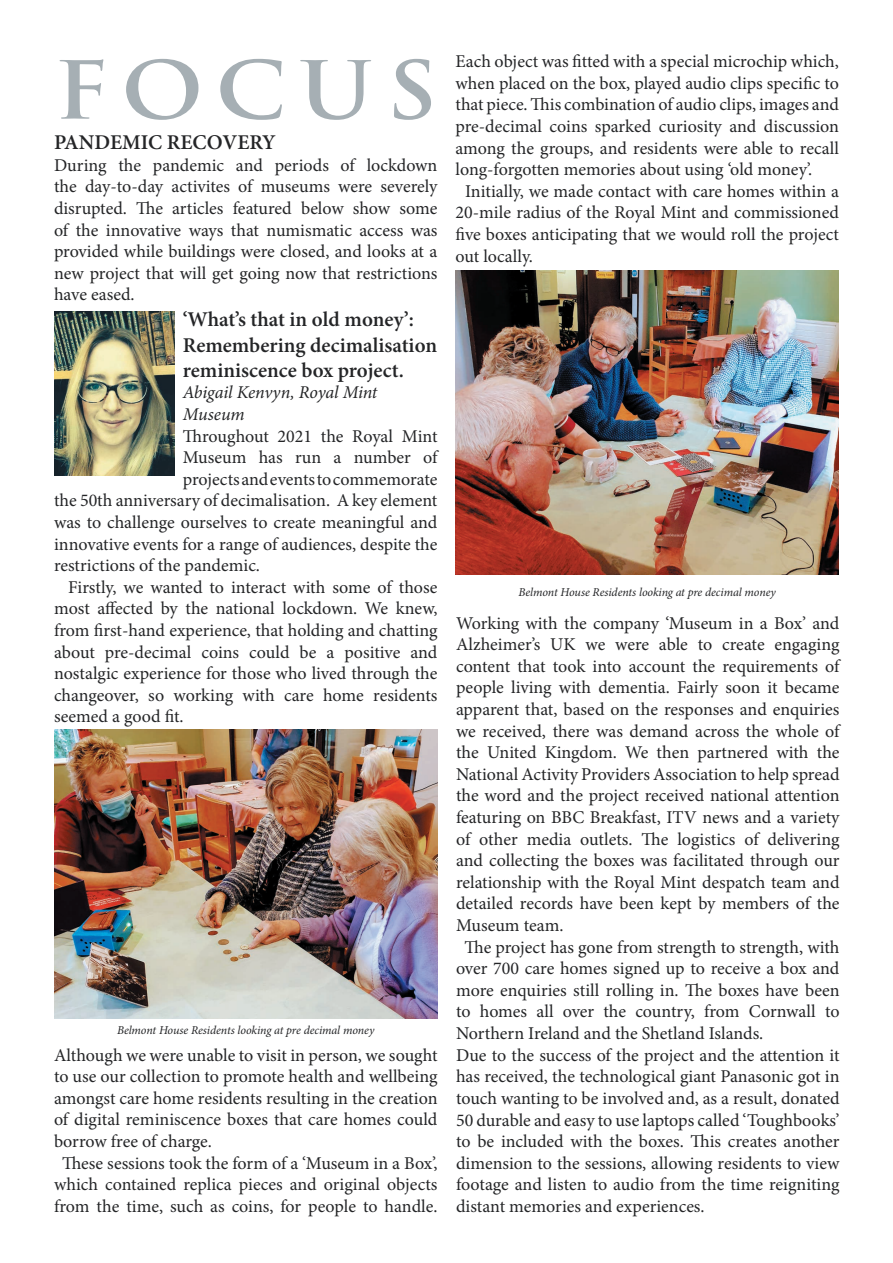
<style>
.page{position:relative;width:893px;height:1263px;background:#fff}
.page>*{position:absolute;margin:0;border:0;box-sizing:border-box;transform-origin:0 0}
.t1{font:700 77.7px "Trajan Pro";letter-spacing:.135em;color:#a6afb4;scale:1.14 1}
.t2{font:600 21px/25.2px "Minion Pro";color:#242527}
.t3{font:18px/21.6px "Minion Pro";color:#242527;text-align:justify}
.t4{font:italic 18px/21.6px "Minion Pro";letter-spacing:-.01em;color:#242527}
.t5{font:italic 12px "Minion Pro";letter-spacing:-.01em;color:#242527}
</style>
<div class="page">
<img style="left:54px;top:311px;width:120px;height:164px">
<img style="left:54px;top:729px;width:383px;height:289px">
<img style="left:455px;top:270px;width:384px;height:305px">
<h1 class="t1" style="left:54px;top:42px;width:338px">FOCUS</h1>
<p class="t2" style="left:54px;top:130px;width:223px">PANDEMIC RECOVERY</p>
<p class="t3" style="left:54px;top:154px;width:385px">During the pandemic and periods of lockdown the day-to-day activites of museums were severely disrupted. The articles featured below show some of the innovative ways that numismatic access was provided while buildings were closed, and looks at a new project that will get going now that restrictions have eased.</p>
<p class="t2" style="left:183px;top:307px;width:256px">‘What’s that in old money’:<br>Remembering decimalisation reminiscence box project.</p>
<p class="t4" style="left:183px;top:382px;width:196px">Abigail Kenvyn, Royal Mint<br>Museum</p>
<p class="t3" style="left:183px;top:425px;width:256px">Throughout 2021 the Royal Mint</p>
<p class="t3" style="left:183px;top:447px;width:256px">Museum has run a number of</p>
<p class="t3" style="left:183px;top:468px;width:256px">projects and events to commemorate</p>
<p class="t3" style="left:54px;top:490px;width:385px">the 50th anniversary of decimalisation. A key element</p>
<p class="t3" style="left:54px;top:512px;width:385px">was to challenge ourselves to create meaningful and</p>
<p class="t3" style="left:54px;top:533px;width:385px">innovative events for a range of audiences, despite the</p>
<p class="t3" style="left:54px;top:555px;width:208px">restrictions of the pandemic.</p>
<p class="t3" style="left:68px;top:576px;width:371px">Firstly, we wanted to interact with some of those</p>
<p class="t3" style="left:54px;top:598px;width:385px">most affected by the national lockdown. We knew,</p>
<p class="t3" style="left:54px;top:620px;width:385px">from first-hand experience, that holding and chatting</p>
<p class="t3" style="left:54px;top:641px;width:385px">about pre-decimal coins could be a positive and</p>
<p class="t3" style="left:54px;top:663px;width:385px">nostalgic experience for those who lived through the</p>
<p class="t3" style="left:54px;top:684px;width:385px">changeover, so working with care home residents</p>
<p class="t3" style="left:54px;top:706px;width:131px">seemed a good fit.</p>
<p class="t5" style="left:117px;top:1021px;width:259px">Belmont House Residents looking at pre decimal money</p>
<p class="t3" style="left:54px;top:1044px;width:385px">Although we were unable to visit in person, we sought</p>
<p class="t3" style="left:54px;top:1066px;width:385px">to use our collection to promote health and wellbeing</p>
<p class="t3" style="left:54px;top:1087px;width:385px">amongst care home residents resulting in the creation</p>
<p class="t3" style="left:54px;top:1109px;width:385px">of digital reminiscence boxes that care homes could</p>
<p class="t3" style="left:54px;top:1130px;width:159px">borrow free of charge.</p>
<p class="t3" style="left:62px;top:1152px;width:377px">These sessions took the form of a ‘Museum in a Box’,</p>
<p class="t3" style="left:54px;top:1174px;width:385px">which contained replica pieces and original objects</p>
<p class="t3" style="left:54px;top:1195px;width:385px">from the time, such as coins, for people to handle.</p>
<p class="t3" style="left:455px;top:51px;width:385px">Each object was fitted with a special microchip which,</p>
<p class="t3" style="left:455px;top:72px;width:385px">when placed on the box, played audio clips specific to</p>
<p class="t3" style="left:455px;top:94px;width:385px">that piece. This combination of audio clips, images and</p>
<p class="t3" style="left:455px;top:115px;width:385px">pre-decimal coins sparked curiosity and discussion</p>
<p class="t3" style="left:455px;top:137px;width:385px">among the groups, and residents were able to recall</p>
<p class="t3" style="left:455px;top:159px;width:358px">long-forgotten memories about using ‘old money’.</p>
<p class="t3" style="left:465px;top:180px;width:375px">Initially, we made contact with care homes within a</p>
<p class="t3" style="left:455px;top:202px;width:385px">20-mile radius of the Royal Mint and commissioned</p>
<p class="t3" style="left:455px;top:223px;width:385px">five boxes anticipating that we would roll the project</p>
<p class="t3" style="left:455px;top:245px;width:79px">out locally.</p>
<p class="t5" style="left:519px;top:584px;width:259px">Belmont House Residents looking at pre decimal money</p>
<p class="t3" style="left:456px;top:612px;width:385px">Working with the company ‘Museum in a Box’ and</p>
<p class="t3" style="left:456px;top:634px;width:385px">Alzheimer’s UK we were able to create engaging</p>
<p class="t3" style="left:456px;top:655px;width:385px">content that took into account the requirements of</p>
<p class="t3" style="left:456px;top:677px;width:385px">people living with dementia. Fairly soon it became</p>
<p class="t3" style="left:456px;top:698px;width:385px">apparent that, based on the responses and enquiries</p>
<p class="t3" style="left:456px;top:720px;width:385px">we received, there was demand across the whole of</p>
<p class="t3" style="left:456px;top:742px;width:385px">the United Kingdom. We then partnered with the</p>
<p class="t3" style="left:456px;top:763px;width:385px">National Activity Providers Association to help spread</p>
<p class="t3" style="left:456px;top:785px;width:385px">the word and the project received national attention</p>
<p class="t3" style="left:456px;top:806px;width:385px">featuring on BBC Breakfast, ITV news and a variety</p>
<p class="t3" style="left:456px;top:828px;width:385px">of other media outlets. The logistics of delivering</p>
<p class="t3" style="left:456px;top:850px;width:385px">and collecting the boxes was facilitated through our</p>
<p class="t3" style="left:456px;top:871px;width:385px">relationship with the Royal Mint despatch team and</p>
<p class="t3" style="left:456px;top:893px;width:385px">detailed records have been kept by members of the</p>
<p class="t3" style="left:456px;top:914px;width:109px">Museum team.</p>
<p class="t3" style="left:464px;top:936px;width:377px">The project has gone from strength to strength, with</p>
<p class="t3" style="left:456px;top:958px;width:385px">over 700 care homes signed up to receive a box and</p>
<p class="t3" style="left:456px;top:979px;width:385px">more enquiries still rolling in. The boxes have been</p>
<p class="t3" style="left:456px;top:1001px;width:385px">to homes all over the country, from Cornwall to</p>
<p class="t3" style="left:456px;top:1022px;width:309px">Northern Ireland and the Shetland Islands.</p>
<p class="t3" style="left:456px;top:1044px;width:385px">Due to the success of the project and the attention it</p>
<p class="t3" style="left:456px;top:1066px;width:385px">has received, the technological giant Panasonic got in</p>
<p class="t3" style="left:456px;top:1087px;width:385px">touch wanting to be involved and, as a result, donated</p>
<p class="t3" style="left:456px;top:1109px;width:385px">50 durable and easy to use laptops called ‘Toughbooks’</p>
<p class="t3" style="left:456px;top:1130px;width:385px">to be included with the boxes. This creates another</p>
<p class="t3" style="left:456px;top:1152px;width:385px">dimension to the sessions, allowing residents to view</p>
<p class="t3" style="left:456px;top:1174px;width:385px">footage and listen to audio from the time reigniting</p>
<p class="t3" style="left:456px;top:1195px;width:250px">distant memories and experiences.</p>
</div>
